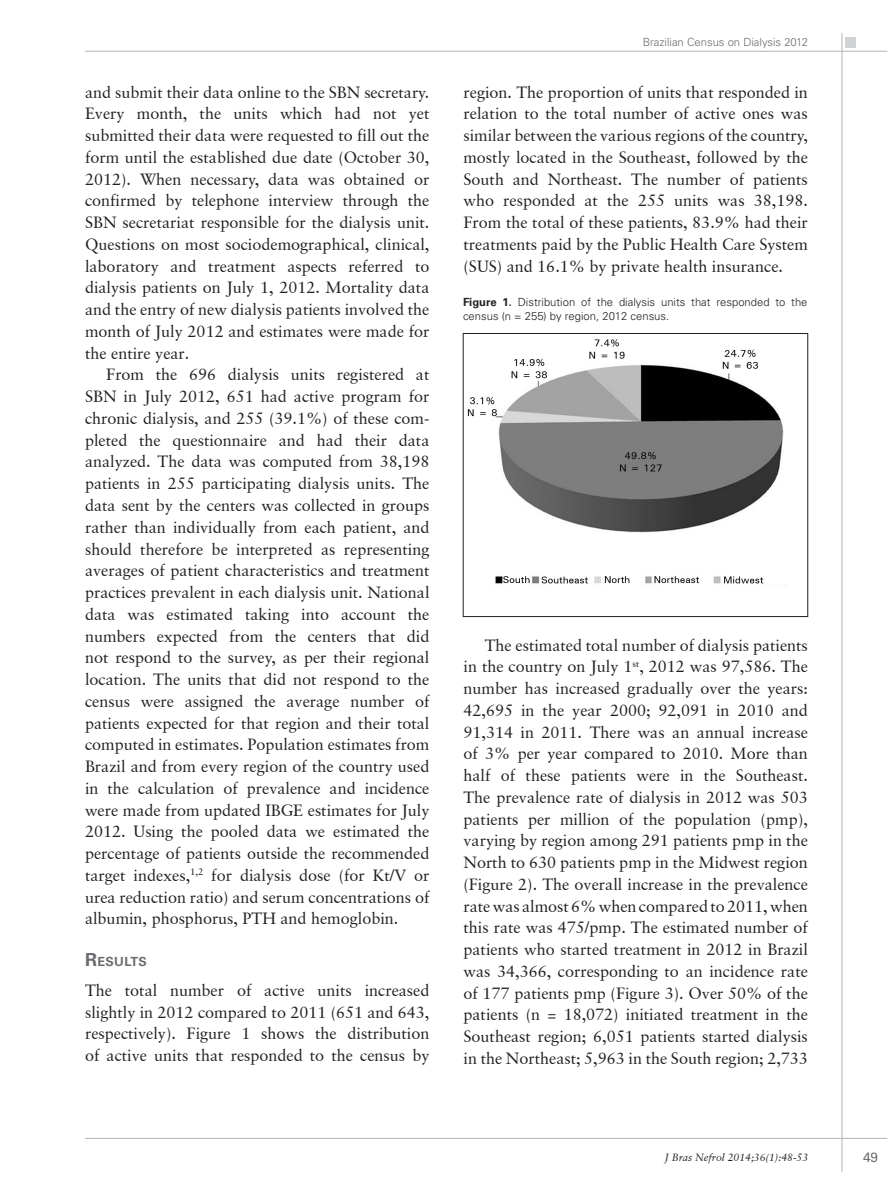
<style>
.page{position:relative;width:893px;height:1191px;background:#fff}
.page>*{position:absolute;margin:0;border:0;box-sizing:border-box;transform-origin:0 0}
.Texto{font:16.2px/21.8px "Garamond Retrospective S Si";color:#231f20;text-align:justify}
.Texto_-_1º_paragráfo{font:16.2px/21.8px "Garamond Retrospective S Si";color:#231f20;text-align:justify}
.t1{font:13.5px "Univers LT Std";color:#6c6d70}
.Intertítulo{font:700 12.6px "Univers LT Std";letter-spacing:.03em;color:#6c6d70}
.Legenda{font:300 11.25px/14.2px "Univers LT Std";color:#231f20}
.t2{font:300 11.25px "Univers LT Std";color:#6c6d70}
.t3{font:italic 10.5px "Garamond Retrospective S Si";color:#231f20}
.s1{font-size:18px}
.s2{font-weight:700}
</style>
<div class="page">
<div style="left:845px;top:37px;width:11px;height:11px;background:#d1d2d4"></div>
<hr style="left:85px;top:51px;width:802px;height:1px;background:#b2b3b7">
<hr style="left:842px;top:33px;width:1px;height:1138px;background:#b2b3b7">
<hr style="left:85px;top:1138px;width:802px;height:1px;background:#b2b3b7">
<img style="left:467px;top:339px;width:317px;height:245px">
<div style="left:463px;top:333px;width:345px;height:284px;border:1px solid #231f20"></div>
<p class="Texto_-_1º_paragráfo" style="left:85px;top:81px;width:346px">and submit their data online to the SBN secretary.<br>Every month, the units which had not yet submitted their data were requested to fill out the form until the established due date (October 30, 2012). When necessary, data was obtained or confirmed by telephone interview through the SBN secretariat responsible for the dialysis unit.<br>Questions on most sociodemographical, clinical, laboratory and treatment aspects referred to dialysis patients on July 1, 2012. Mortality data and the entry of new dialysis patients involved the month of July 2012 and estimates were made for the entire year.</p>
<p class="Texto" style="left:85px;top:364px;width:346px;text-indent:21px">From the 696 dialysis units registered at SBN in July 2012, 651 had active program for chronic dialysis, and 255 (39.1%) of these com&shy;pleted the questionnaire and had their data analyzed. The data was computed from 38,198 patients in 255 participating dialysis units. The data sent by the centers was collected in groups rather than individually from each patient, and should therefore be interpreted as representing averages of patient characteristics and treatment practices prevalent in each dialysis unit. National data was estimated taking into account the numbers expected from the centers that did not respond to the survey, as per their regional location. The units that did not respond to the census were assigned the average number of patients expected for that region and their total computed in estimates. Population estimates from Brazil and from every region of the country used in the calculation of prevalence and incidence were made from updated IBGE estimates for July 2012. Using the pooled data we estimated the percentage of patients outside the recommended target indexes,<sup>1,2</sup> for dialysis dose (for Kt/V or urea reduction ratio) and serum concentrations of albumin, phosphorus, PTH and hemoglobin.</p>
<p class="Intertítulo" style="left:85px;top:953px;width:63px"><span class="s1">R</span>ESULTS</p>
<p class="Texto_-_1º_paragráfo" style="left:85px;top:979px;width:346px">The total number of active units increased slightly in 2012 compared to 2011 (651 and 643, respectively). Figure 1 shows the distribution of active units that responded to the census by</p>
<p class="t2" style="left:643px;top:36px;width:167px">Brazilian Census on Dialysis 2012</p>
<p class="Texto_-_1º_paragráfo" style="left:463px;top:81px;width:346px">region. The proportion of units that responded in relation to the total number of active ones was similar between the various regions of the country, mostly located in the Southeast, followed by the South and Northeast. The number of patients who responded at the 255 units was 38,198.<br>From the total of these patients, 83.9% had their treatments paid by the Public Health Care System (SUS) and 16.1% by private health insurance.</p>
<p class="Legenda" style="left:463px;top:295px;width:346px"><span class="s2">Figure 1.</span> Distribution of the dialysis units that responded to the census (n = 255) by region, 2012 census.</p>
<p class="Texto" style="left:463px;top:634px;width:346px;text-indent:21px">The estimated total number of dialysis patients in the country on July 1<sup>st</sup>, 2012 was 97,586. The number has increased gradually over the years:<br>42,695 in the year 2000; 92,091 in 2010 and 91,314 in 2011. There was an annual increase of 3% per year compared to 2010. More than half of these patients were in the Southeast.<br>The prevalence rate of dialysis in 2012 was 503 patients per million of the population (pmp), varying by region among 291 patients pmp in the North to 630 patients pmp in the Midwest region (Figure 2). The overall increase in the prevalence rate was almost 6% when compared to 2011, when this rate was 475/pmp. The estimated number of patients who started treatment in 2012 in Brazil was 34,366, corresponding to an incidence rate of 177 patients pmp (Figure 3). Over 50% of the patients (n = 18,072) initiated treatment in the Southeast region; 6,051 patients started dialysis in the Northeast; 5,963 in the South region; 2,733</p>
<p class="t3" style="left:665px;top:1151px;width:145px">J Bras Nefrol 2014;36(1):48-53</p>
<p class="t1" style="left:863px;top:1149px;width:17px">49</p>
</div>
